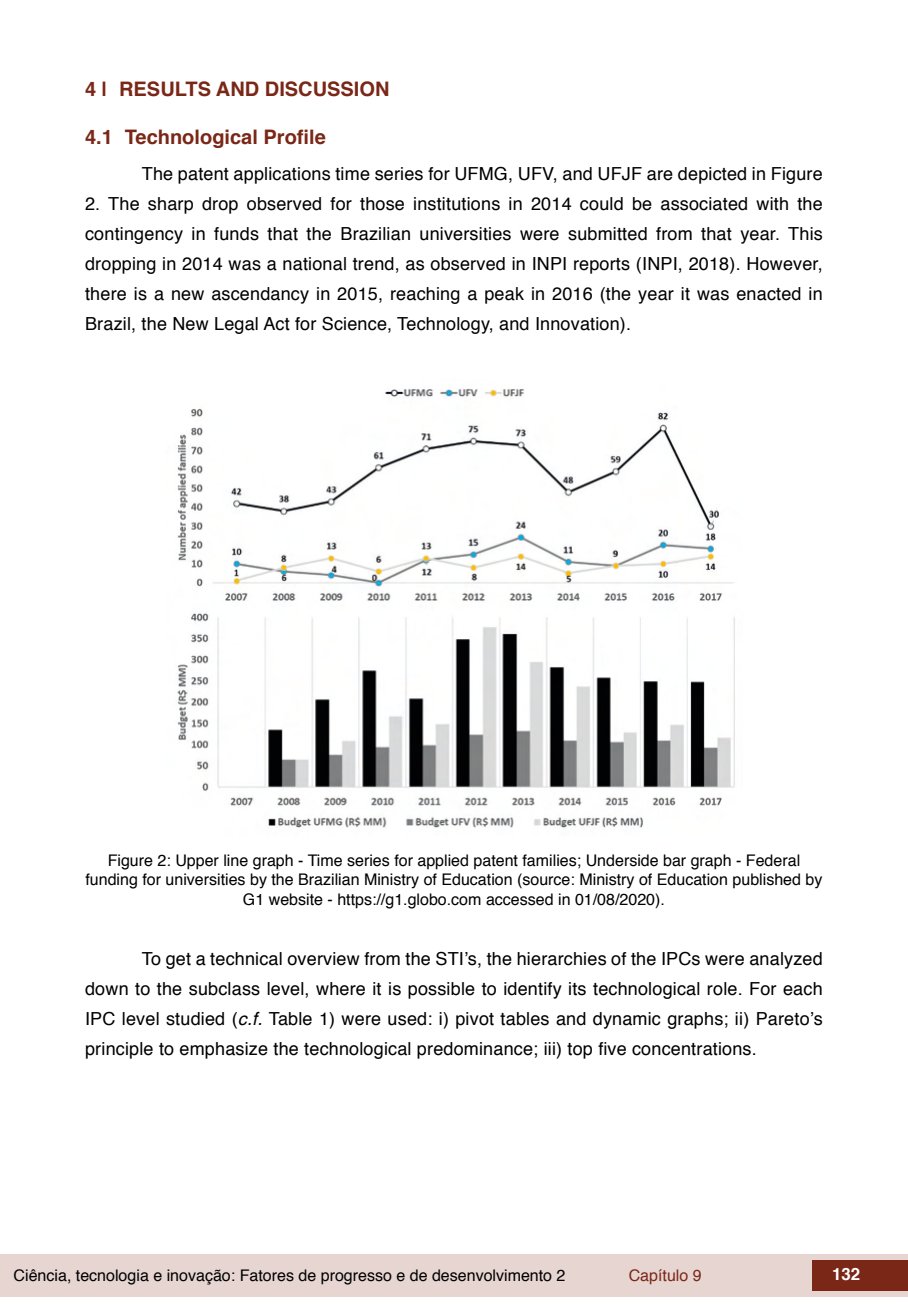
<style>
.page{position:relative;width:908px;height:1304px;background:#fff}
.page>*{position:absolute;margin:0;border:0;box-sizing:border-box;transform-origin:0 0}
.t1{font:700 20px "Helvetica";color:#7a2717}
.t2{font:18px/30px "Helvetica";letter-spacing:.01em;color:#000;text-align:justify}
.t3{font:700 16.8px "Helvetica";color:#fff}
.t4{font:16px/19.2px "Helvetica";color:#000;text-align:center}
.t5{font:16px "Helvetica";color:#7a2717}
.s1{font-style:italic}
</style>
<div class="page">
<div style="left:0;top:1254px;width:906px;height:43px;background:#e6d5d1"></div>
<div style="left:812px;top:1261px;width:95px;height:30px;background:#7a2717"></div>
<img style="left:177px;top:389px;width:558px;height:440px">
<p class="t1" style="left:85px;top:73px;width:306px">4 | RESULTS AND DISCUSSION</p>
<p class="t1" style="left:85px;top:121px;width:242px">4.1 Technological Profile</p>
<p class="t2" style="left:142px;top:159px;width:682px">The patent applications time series for UFMG, UFV, and UFJF are depicted in Figure</p>
<p class="t2" style="left:85px;top:189px;width:738px">2. The sharp drop observed for those institutions in 2014 could be associated with the contingency in funds that the Brazilian universities were submitted from that year. This dropping in 2014 was a national trend, as observed in INPI reports (INPI, 2018). However, there is a new ascendancy in 2015, reaching a peak in 2016 (the year it was enacted in Brazil, the New Legal Act for Science, Technology, and Innovation).</p>
<p class="t4" style="left:85px;top:852px;width:738px">Figure 2: Upper line graph - Time series for applied patent families; Underside bar graph - Federal funding for universities by the Brazilian Ministry of Education (source: Ministry of Education published by<br>G1 website - https://g1.globo.com accessed in 01/08/2020).</p>
<p class="t2" style="left:85px;top:944px;width:738px;text-indent:57px">To get a technical overview from the STI’s, the hierarchies of the IPCs were analyzed down to the subclass level, where it is possible to identify its technological role. For each IPC level studied (<span class="s1">c.f.</span> Table 1) were used: i) pivot tables and dynamic graphs; ii) Pareto’s principle to emphasize the technological predominance; iii) top five concentrations.</p>
<p class="t4" style="left:14px;top:1266px;width:553px">Ciência, tecnologia e inovação: Fatores de progresso e de desenvolvimento 2</p>
<p class="t5" style="left:628px;top:1263px;width:74px">Capítulo 9</p>
<p class="t3" style="left:831px;top:1261px;width:30px">132</p>
</div>
